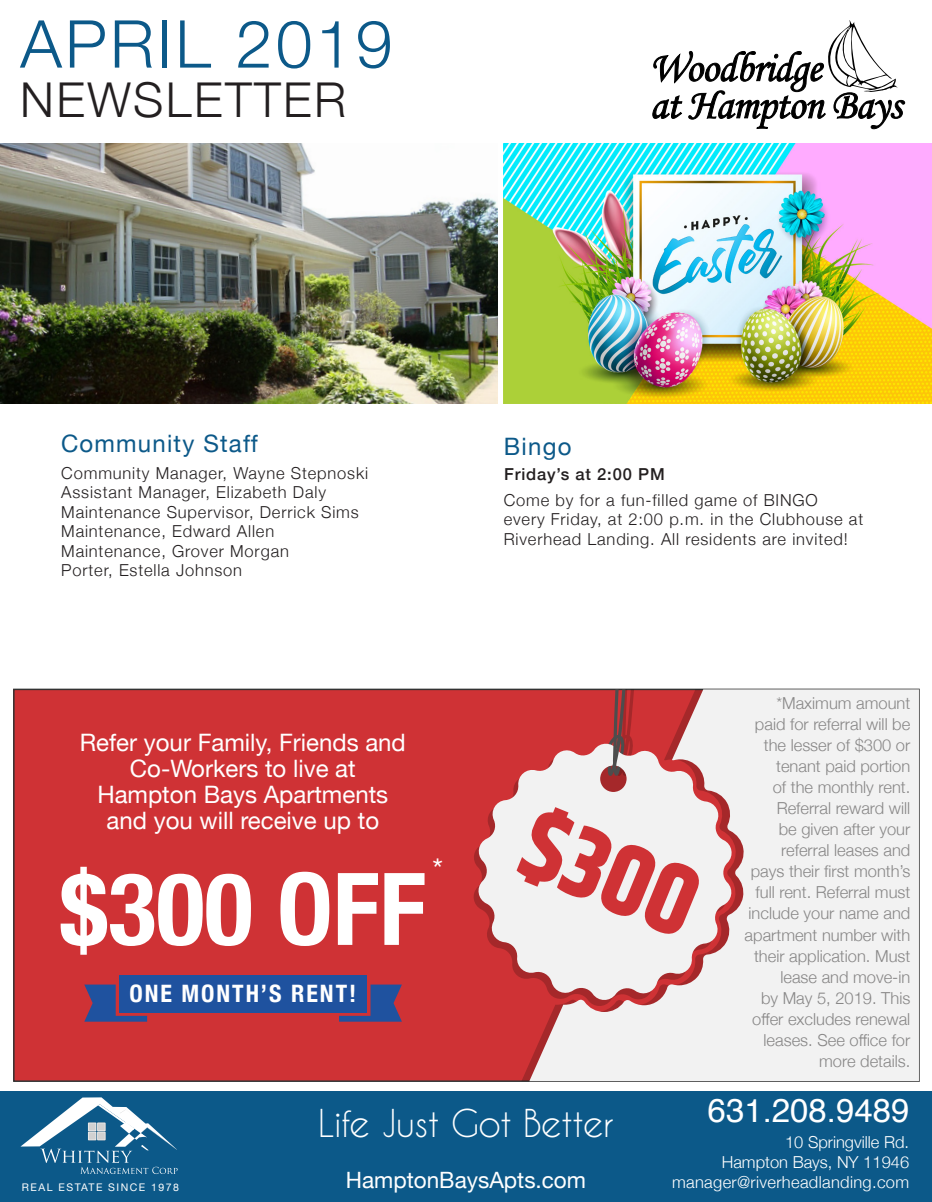
<style>
.page{position:relative;width:932px;height:1202px;background:#fff}
.page>*{position:absolute;margin:0;border:0;box-sizing:border-box;transform-origin:0 0}
.t1{font:700 condensed 100.5px "Helvetica Neue";color:#fff}
.t2{font:300 66px "Helvetica Neue";letter-spacing:.05em;color:#0c5989}
.t3{font:300 48px "Helvetica Neue";letter-spacing:.05em;color:#231f20}
.t4{font:36px "Caviar Dreams";letter-spacing:-.02em;color:#fff}
.t5{font:33px "Helvetica";color:#fff}
.t6{font:30px "Helvetica Neue";color:#fff}
.t7{font:24px/25.8px "Helvetica Neue";color:#fff;text-align:center}
.t8{font:24px "Helvetica Neue";letter-spacing:.05em;color:#0c5989}
.t9{font:700 condensed 24px "Helvetica Neue";letter-spacing:.08em;color:#fff}
.t10{font:22.5px "Helvetica Neue";color:#fff}
.t11{font:300 16.5px/21px "Helvetica Neue";color:#888787;text-align:right}
.t12{font:300 16.5px/19.5px "Helvetica Neue";letter-spacing:.05em;color:#231f20}
.t13{font:300 16.5px/19.8px "Helvetica Neue";color:#fff;text-align:right}
.t14{font:500 16.5px "Helvetica Neue";letter-spacing:.05em;color:#231f20}
.t15{font:10.5px "Helvetica Neue";letter-spacing:.14em;color:#fff}
</style>
<div class="page">
<div style="left:0;top:1091px;width:932px;height:111px;background:#0c5989"></div>
<svg style="left:652px;top:20px;width:252px;height:109px"></svg>
<img style="left:0;top:144px;width:497px;height:259px">
<svg style="left:20px;top:1097px;width:158px;height:77px"></svg>
<div style="left:88px;top:1132px;width:8px;height:8px;border:1px solid #aaa9a9"></div>
<div style="left:88px;top:1132px;width:8px;height:7px;border:1px solid #f1f1f1"></div>
<div style="left:89px;top:1132px;width:6px;height:7px;background:#d1d1d1"></div>
<div style="left:97px;top:1132px;width:8px;height:8px;border:1px solid #aaa9a9"></div>
<div style="left:98px;top:1132px;width:7px;height:7px;background:#d1d1d1"></div>
<div style="left:97px;top:1122px;width:8px;height:8px;border:1px solid #aaa9a9"></div>
<div style="left:98px;top:1123px;width:7px;height:7px;background:#d1d1d1"></div>
<div style="left:88px;top:1122px;width:8px;height:8px;border:1px solid #aaa9a9"></div>
<div style="left:88px;top:1123px;width:8px;height:7px;border:1px solid #f1f1f1"></div>
<div style="left:89px;top:1123px;width:6px;height:7px;background:#d1d1d1"></div>
<div style="left:14px;top:689px;width:904px;height:392px;background:#cf3235"></div>
<svg style="left:529px;top:689px;width:389px;height:392px;background:#eddfe0"></svg>
<svg style="left:473px;top:850px;width:253px;height:156px"></svg>
<svg style="left:476px;top:741px;width:258px;height:261px;fill:#f2f2f2"></svg>
<svg style="left:606px;top:689px;width:28px;height:87px"></svg>
<div style="left:119px;top:975px;width:248px;height:37px;background:#1f529f"></div>
<svg style="left:339px;top:984px;width:63px;height:37px"></svg>
<svg style="left:84px;top:984px;width:63px;height:37px"></svg>
<svg style="left:516px;top:807px;width:183px;height:127px"></svg>
<img style="left:504px;top:144px;width:428px;height:259px">
<h2 class="t2" style="left:20px;top:-9px;width:374px">APRIL 2019</h2>
<h3 class="t3" style="left:20px;top:61px;width:327px">NEWSLETTER</h3>
<h3 class="t8" style="left:61px;top:426px;width:198px">Community Staff</h3>
<p class="t12" style="left:61px;top:462px;width:308px">Community Manager, Wayne Stepnoski<br>Assistant Manager, Elizabeth Daly<br>Maintenance Supervisor, Derrick Sims<br>Maintenance, Edward Allen<br>Maintenance, Grover Morgan<br>Porter, Estella Johnson</p>
<h3 class="t7" style="left:80px;top:731px;width:327px">Refer your Family, Friends and<br>Co-Workers to live at<br>Hampton Bays Apartments and you will receive up to</h3>
<h1 class="t1" style="left:60px;top:825px;width:368px">$300 OFF</h1>
<h3 class="t6" style="left:432px;top:847px;width:12px">*</h3>
<h3 class="t9" style="left:129px;top:973px;width:228px">ONE MONTH’S RENT!</h3>
<h3 class="t8" style="left:504px;top:429px;width:69px">Bingo</h3>
<p class="t12" style="left:503px;top:489px;width:361px">Come by for a fun-filled game of BINGO<br>every Friday, at 2:00 p.m. in the Clubhouse at<br>Riverhead Landing. All residents are invited!</p>
<p class="t14" style="left:504px;top:460px;width:162px">Friday’s at 2:00 PM</p>
<p class="t11" style="left:744px;top:691px;width:167px">*Maximum amount paid for referral will be the lesser of $300 or tenant paid portion<br>of the monthly rent.<br>Referral reward will<br>be given after your referral leases and pays their first month’s full rent. Referral must include your name and apartment number with their application. Must lease and move-in<br>by May 5, 2019. This offer excludes renewal leases. See office for more details.</p>
<p class="t15" style="left:22px;top:1179px;width:158px">REAL ESTATE SINCE 1978</p>
<h3 class="t4" style="left:318px;top:1101px;width:297px">Life Just Got Better</h3>
<h3 class="t10" style="left:346px;top:1163px;width:242px">HamptonBaysApts.com</h3>
<h3 class="t5" style="left:707px;top:1085px;width:203px">631.208.9489</h3>
<p class="t13" style="left:672px;top:1131px;width:238px">10 Springville Rd.<br>Hampton Bays, NY 11946 manager@riverheadlanding.com</p>
</div>
